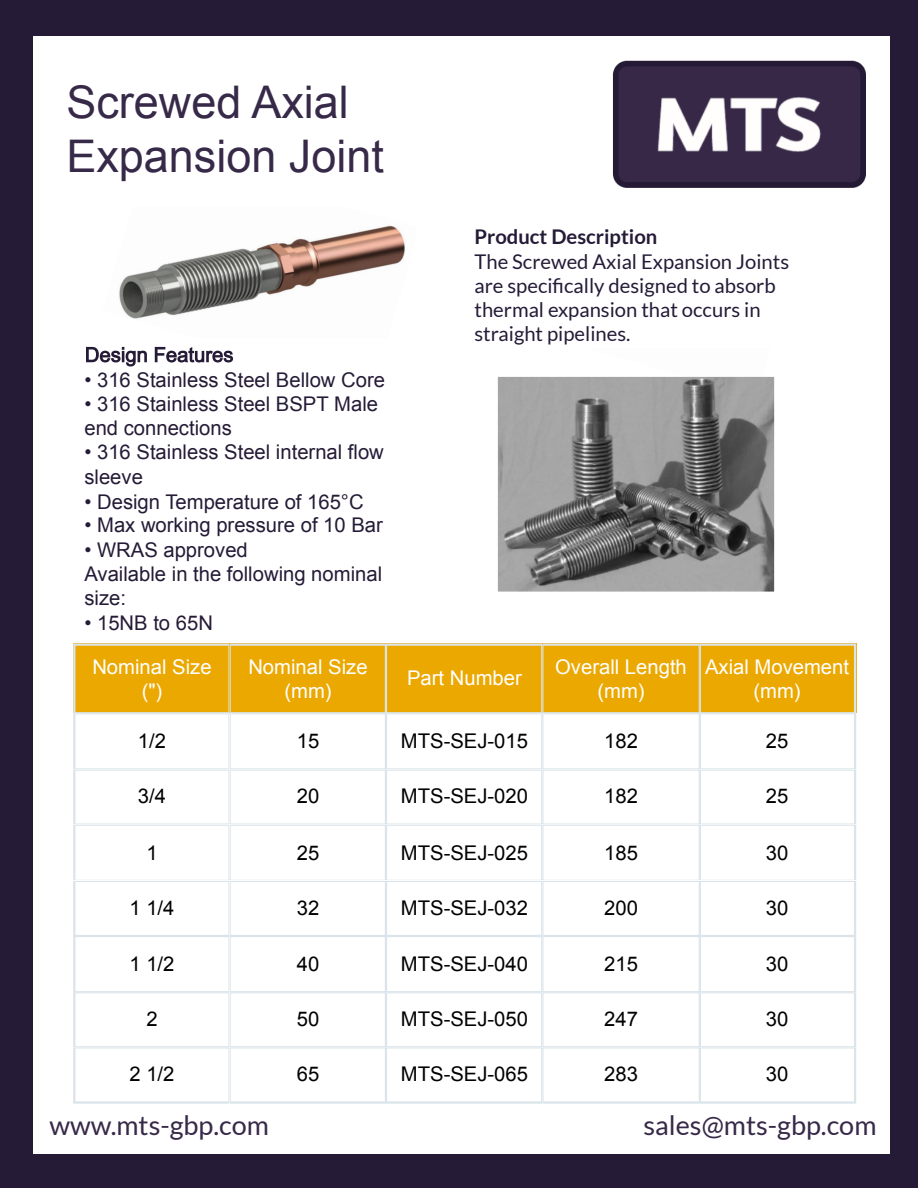
<style>
.page{position:relative;width:918px;height:1188px;background:#251b37}
.page>*{position:absolute;margin:0;border:0;box-sizing:border-box;transform-origin:0 0}
.t1{font:45px/54px "Arial";color:#372948}
.t2{font:27px "Lato";color:#372948}
.t3{font:20.25px/24.8px "Arial";color:#251b37}
.t4{font:20.25px "Arial";color:#000}
.t5{font:20.25px/24px "Lato";color:#251b37}
.t6{font:20.25px/23.7px "Arial";color:#fff;text-align:center}
.t7{font:700 20.25px "Lato";color:#251b37}
</style>
<div class="page">
<div style="left:33px;top:36px;width:857px;height:1117px;background:#fff"></div>
<img style="left:612px;top:60px;width:254px;height:128px">
<svg style="left:86px;top:347px;width:147px;height:20px"></svg>
<svg style="left:73px;top:644px;width:783px;height:460px"></svg>
<img style="left:119px;top:225px;width:286px;height:94px">
<img style="left:497px;top:376px;width:278px;height:216px">
<h1 class="t1" style="left:66px;top:76px;width:319px">Screwed Axial<br>Expansion Joint</h1>
<p class="t7" style="left:474px;top:224px;width:184px">Product Description</p>
<p class="t5" style="left:474px;top:249px;width:316px">The Screwed Axial Expansion Joints are specifically designed to absorb thermal expansion that occurs in straight pipelines.</p>
<p class="t3" style="left:84px;top:368px;width:302px">• 316 Stainless Steel Bellow Core</p>
<p class="t3" style="left:84px;top:391px;width:295px">• 316 Stainless Steel BSPT Male end connections</p>
<p class="t3" style="left:84px;top:440px;width:301px">• 316 Stainless Steel internal flow sleeve</p>
<p class="t3" style="left:84px;top:489px;width:281px">• Design Temperature of 165°C</p>
<p class="t3" style="left:84px;top:513px;width:300px">• Max working pressure of 10 Bar</p>
<p class="t3" style="left:84px;top:538px;width:299px;line-height:24.2px">• WRAS approved<br>Available in the following nominal size:</p>
<p class="t3" style="left:84px;top:611px;width:130px">• 15NB to 65N</p>
<p class="t6" style="left:92px;top:655px;width:121px">Nominal Size (")</p>
<p class="t6" style="left:248px;top:655px;width:121px">Nominal Size (mm)</p>
<p class="t6" style="left:407px;top:666px;width:116px">Part Number</p>
<p class="t6" style="left:555px;top:655px;width:133px">Overall Length (mm)</p>
<p class="t6" style="left:705px;top:655px;width:145px">Axial Movement (mm)</p>
<p class="t4" style="left:138px;top:730px;width:30px">1/2</p>
<p class="t4" style="left:297px;top:730px;width:24px">15</p>
<p class="t4" style="left:401px;top:730px;width:129px">MTS-SEJ-015</p>
<p class="t4" style="left:604px;top:730px;width:35px">182</p>
<p class="t4" style="left:766px;top:730px;width:24px">25</p>
<p class="t4" style="left:138px;top:785px;width:30px">3/4</p>
<p class="t4" style="left:297px;top:785px;width:24px">20</p>
<p class="t4" style="left:401px;top:785px;width:129px">MTS-SEJ-020</p>
<p class="t4" style="left:604px;top:785px;width:35px">182</p>
<p class="t4" style="left:766px;top:785px;width:24px">25</p>
<p class="t4" style="left:146px;top:841px;width:13px">1</p>
<p class="t4" style="left:297px;top:841px;width:24px">25</p>
<p class="t4" style="left:401px;top:841px;width:129px">MTS-SEJ-025</p>
<p class="t4" style="left:604px;top:841px;width:35px">185</p>
<p class="t4" style="left:766px;top:841px;width:24px">30</p>
<p class="t4" style="left:130px;top:896px;width:46px">1 1/4</p>
<p class="t4" style="left:297px;top:896px;width:24px">32</p>
<p class="t4" style="left:401px;top:896px;width:129px">MTS-SEJ-032</p>
<p class="t4" style="left:604px;top:896px;width:35px">200</p>
<p class="t4" style="left:766px;top:896px;width:24px">30</p>
<p class="t4" style="left:130px;top:953px;width:46px">1 1/2</p>
<p class="t4" style="left:297px;top:953px;width:24px">40</p>
<p class="t4" style="left:401px;top:953px;width:129px">MTS-SEJ-040</p>
<p class="t4" style="left:604px;top:953px;width:35px">215</p>
<p class="t4" style="left:766px;top:953px;width:24px">30</p>
<p class="t4" style="left:146px;top:1008px;width:13px">2</p>
<p class="t4" style="left:297px;top:1008px;width:24px">50</p>
<p class="t4" style="left:401px;top:1008px;width:129px">MTS-SEJ-050</p>
<p class="t4" style="left:604px;top:1008px;width:35px">247</p>
<p class="t4" style="left:766px;top:1008px;width:24px">30</p>
<p class="t4" style="left:130px;top:1063px;width:46px">2 1/2</p>
<p class="t4" style="left:297px;top:1063px;width:24px">65</p>
<p class="t4" style="left:401px;top:1063px;width:129px">MTS-SEJ-065</p>
<p class="t4" style="left:604px;top:1063px;width:35px">283</p>
<p class="t4" style="left:766px;top:1063px;width:24px">30</p>
<h2 class="t2" style="left:50px;top:1108px;width:221px">www.mts-gbp.com</h2>
<h2 class="t2" style="left:644px;top:1108px;width:235px">sales@mts-gbp.com</h2>
</div>
